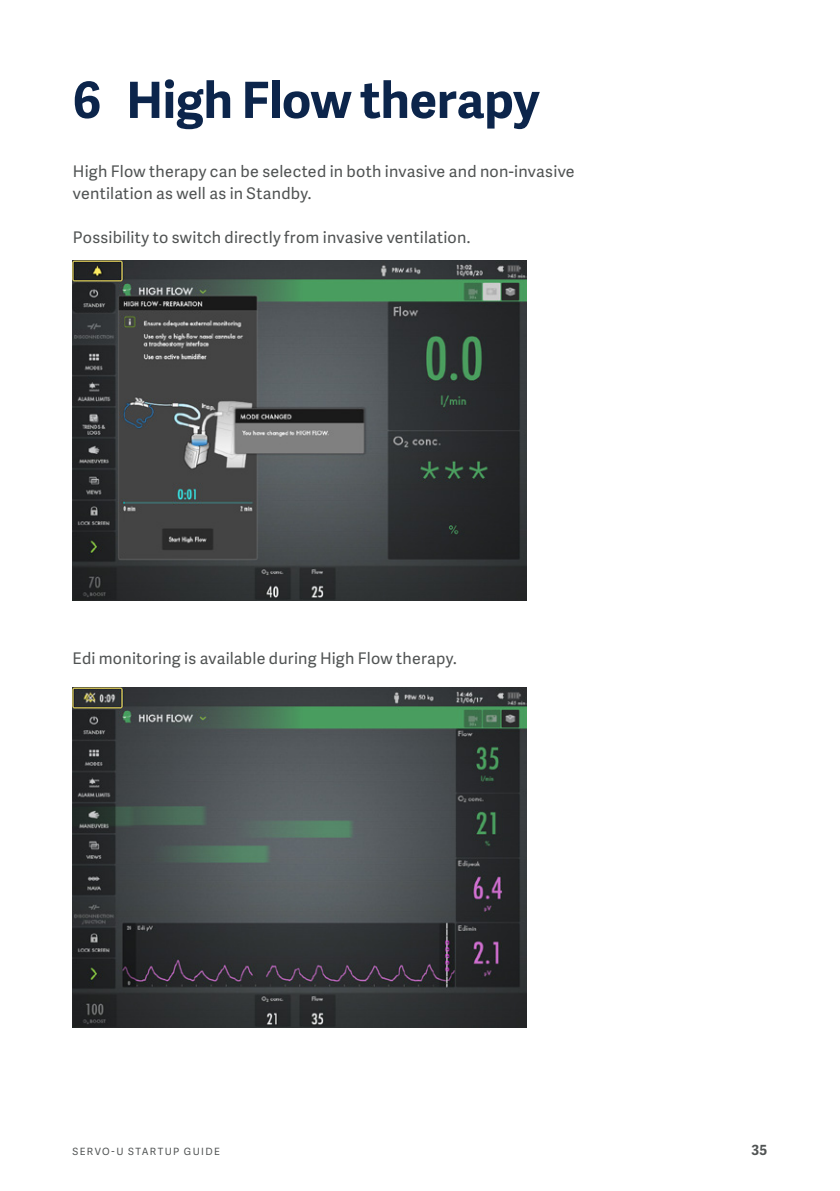
<style>
.page{position:relative;width:840px;height:1191px;background:#fff}
.page>*{position:absolute;margin:0;border:0;box-sizing:border-box;transform-origin:0 0}
.A5_Heading_Adelle_Sa{font:700 50px "Adelle Sans";letter-spacing:-.005em;color:#0c254b}
.A5_Body_copy_Adelle{font:16px/22.2px "Adelle Sans";letter-spacing:.015em;color:#505353}
.t1{font:700 14px "Adelle Sans";color:#505353}
.t2{font:10px "Adelle Sans";letter-spacing:.135em;color:#505353}
</style>
<div class="page">
<img style="left:73px;top:260px;width:453px;height:340px">
<img style="left:73px;top:688px;width:453px;height:340px">
<p class="A5_Heading_Adelle_Sa" style="left:72px;top:63px;width:468px">6 High Flow therapy</p>
<p class="A5_Body_copy_Adelle" style="left:73px;top:160px;width:503px">High Flow therapy can be selected in both invasive and non-invasive ventilation as well as in Standby.</p>
<p class="A5_Body_copy_Adelle" style="left:73px;top:226px;width:399px">Possibility to switch directly from invasive ventilation.</p>
<p class="A5_Body_copy_Adelle" style="left:73px;top:646px;width:385px">Edi monitoring is available during High Flow therapy.</p>
<p class="t2" style="left:73px;top:1144px;width:149px">SERVO-U STARTUP GUIDE</p>
<p class="t1" style="left:751px;top:1139px;width:17px">35</p>
</div>
